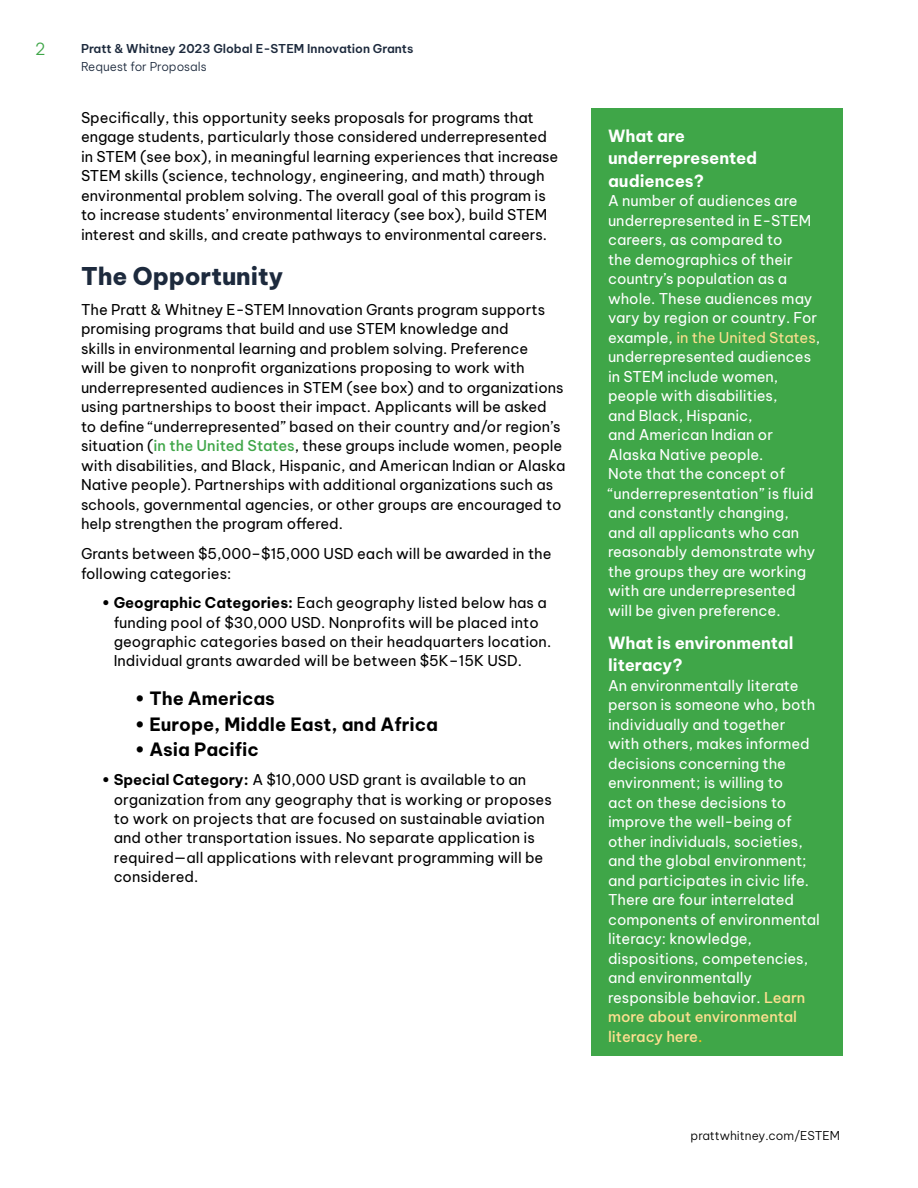
<style>
.page{position:relative;width:918px;height:1188px;background:#fff}
.page>*{position:absolute;margin:0;border:0;box-sizing:border-box;transform-origin:0 0}
.t1{font:800 24px "Be Vietnam Pro";color:#1d2a3d}
.t2{font:700 18px "Be Vietnam Pro";color:#000}
.t3{font:700 16.5px/22.5px "Be Vietnam Pro";letter-spacing:-.005em;color:#fff}
.t4{font:300 16.5px "Be Vietnam Pro";color:#3fa648}
.t5{font:14.7px/19.5px "Be Vietnam Pro";color:#000}
.t6{font:14.7px/19.5px "Be Vietnam Pro";color:#fff}
.t7{font:500 14.7px/19.5px "Be Vietnam Pro";color:#ffdf90}
.t8{font:600 12px "Be Vietnam Pro";color:#1d2a3d}
.t9{font:300 12px "Be Vietnam Pro";color:#000}
.t10{font:300 12px "Be Vietnam Pro";color:#1d2a3d}
.s1{font-weight:500;color:#3fa648}
.s2{font-weight:700}
.s3{color:#ffdf90}
.s4{font-weight:400;color:#fff}
.s5{color:#ffbf21}
</style>
<div class="page">
<div style="left:591px;top:108px;width:251px;height:947px;background:#3fa648"></div>
<p class="t4" style="left:35px;top:35px;width:12px">2</p>
<p class="t8" style="left:81px;top:38px;width:334px">Pratt &amp; Whitney 2023 Global E-STEM Innovation Grants</p>
<p class="t10" style="left:81px;top:57px;width:127px">Request for Proposals</p>
<p class="t5" style="left:81px;top:106px;width:479px">Specifically, this opportunity seeks proposals for programs that engage students, particularly those considered underrepresented in STEM (see box), in meaningful learning experiences that increase STEM skills (science, technology, engineering, and math) through environmental problem solving. The overall goal of this program is to increase students’ environmental literacy (see box), build STEM interest and skills, and create pathways to environmental careers.</p>
<h2 class="t1" style="left:81px;top:255px;width:204px">The Opportunity</h2>
<p class="t5" style="left:81px;top:298px;width:486px">The Pratt &amp; Whitney E-STEM Innovation Grants program supports promising programs that build and use STEM knowledge and<br>skills in environmental learning and problem solving. Preference<br>will be given to nonprofit organizations proposing to work with underrepresented audiences in STEM (see box) and to organizations using partnerships to boost their impact. Applicants will be asked to define “underrepresented” based on their country and/or region’s situation (<span class="s1">in the United States</span>, these groups include women, people with disabilities, and Black, Hispanic, and American Indian or Alaska Native people). Partnerships with additional organizations such as schools, governmental agencies, or other groups are encouraged to help strengthen the program offered.</p>
<p class="t5" style="left:81px;top:542px;width:472px">Grants between $5,000–$15,000 USD each will be awarded in the following categories:</p>
<p class="t5" style="left:114px;top:591px;width:439px;text-indent:-12px"><span class="s2">• Geographic Categories:</span> Each geography listed below has a funding pool of $30,000 USD. Nonprofits will be placed into geographic categories based on their headquarters location.<br>Individual grants awarded will be between $5K–15K USD.</p>
<p class="t2" style="left:135px;top:683px;width:141px">• The Americas</p>
<p class="t2" style="left:135px;top:709px;width:304px">• Europe, Middle East, and Africa</p>
<p class="t2" style="left:135px;top:734px;width:125px">• Asia Pacific</p>
<p class="t5" style="left:114px;top:769px;width:440px;text-indent:-12px"><span class="s2">• Special Category:</span> A $10,000 USD grant is available to an organization from any geography that is working or proposes to work on projects that are focused on sustainable aviation and other transportation issues. No separate application is required—all applications with relevant programming will be considered.</p>
<p class="t3" style="left:608px;top:123px;width:151px">What are underrepresented audiences?</p>
<p class="t6" style="left:608px;top:190px;width:214px">A number of audiences are underrepresented in E-STEM careers, as compared to<br>the demographics of their country’s population as a whole. These audiences may vary by region or country. For example, <span class="s3">in the United States</span>, underrepresented audiences in STEM include women, people with disabilities,<br>and Black, Hispanic,<br>and American Indian or<br>Alaska Native people.<br>Note that the concept of “underrepresentation” is fluid and constantly changing,<br>and all applicants who can reasonably demonstrate why</p>
<p class="t6" style="left:608px;top:560px;width:200px">the groups they are working with are underrepresented will be given preference.</p>
<p class="t3" style="left:608px;top:630px;width:187px">What is environmental literacy?</p>
<p class="t6" style="left:608px;top:674px;width:213px">An environmentally literate person is someone who, both individually and together with others, makes informed decisions concerning the environment; is willing to<br>act on these decisions to improve the well-being of other individuals, societies, and the global environment; and participates in civic life.<br>There are four interrelated components of environmental literacy: knowledge, dispositions, competencies, and environmentally</p>
<p class="t7" style="left:608px;top:986px;width:199px"><span class="s4">responsible behavior.</span> Learn more about environmental literacy here<span class="s5">.</span></p>
<p class="t9" style="left:691px;top:1126px;width:151px">prattwhitney.com/ESTEM</p>
</div>
